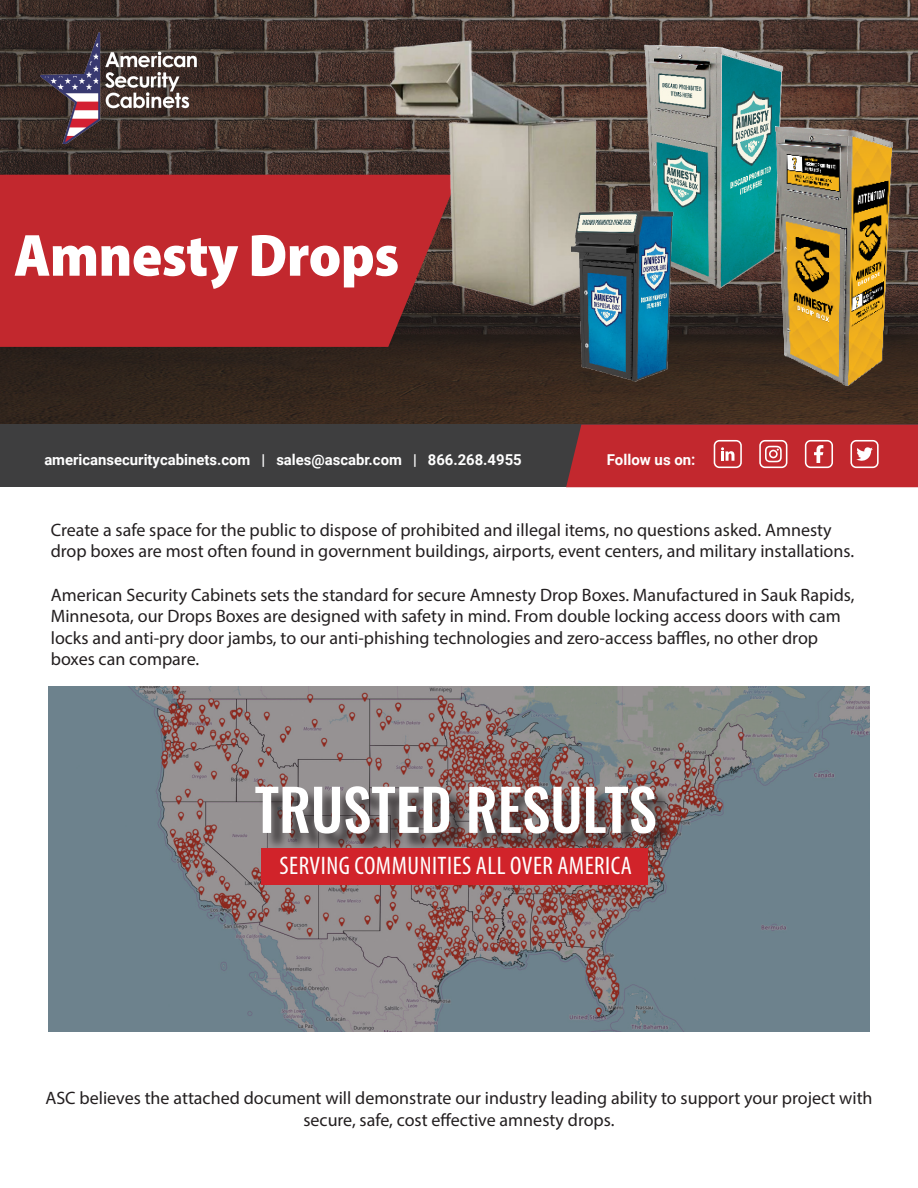
<style>
.page{position:relative;width:918px;height:1188px;background:#fff}
.page>*{position:absolute;margin:0;border:0;box-sizing:border-box;transform-origin:0 0}
.t1{font:900 semi-condensed 60px "Myriad Pro";letter-spacing:-.01em;color:#fff}
.t2{font:500 57px "Oswald";color:#fff}
.t3{font:condensed 25.5px "Myriad Pro";letter-spacing:.02em;color:#fff}
.t4{font:18px/21.6px "Myriad Pro";color:#231f20}
.t5{font:700 15px "Roboto";color:#fff}
</style>
<div class="page">
<img style="left:0;top:0;width:918px;height:425px">
<div style="left:0;top:425px;width:918px;height:62px;background:#3e3e3f"></div>
<div style="left:0;top:175px;width:459px;height:172px;background:#c2282e"></div>
<svg style="left:566px;top:425px;width:352px;height:62px;background:#c3373c"></svg>
<img style="left:637px;top:33px;width:153px;height:279px">
<img style="left:357px;top:36px;width:274px;height:273px">
<img style="left:572px;top:207px;width:105px;height:280px">
<img style="left:40px;top:33px;width:157px;height:111px">
<svg style="left:48px;top:687px;width:822px;height:345px;background:#7c8086"></svg>
<div style="left:258px;top:788px;width:416px;height:64px;background:#231f20;opacity:.75"></div>
<div style="left:261px;top:848px;width:387px;height:37px;background:#d1232a"></div>
<img style="left:775px;top:127px;width:118px;height:259px">
<p class="t1" style="left:14px;top:216px;width:387px">Amnesty Drops</p>
<p class="t5" style="left:44px;top:450px;width:479px">americansecuritycabinets.com | sales@ascabr.com | 866.268.4955</p>
<p class="t5" style="left:607px;top:450px;width:90px">Follow us on:</p>
<p class="t4" style="left:51px;top:519px;width:805px">Create a safe space for the public to dispose of prohibited and illegal items, no questions asked. Amnesty drop boxes are most often found in government buildings, airports, event centers, and military installations.</p>
<p class="t4" style="left:51px;top:584px;width:805px">American Security Cabinets sets the standard for secure Amnesty Drop Boxes. Manufactured in Sauk Rapids, Minnesota, our Drops Boxes are designed with safety in mind. From double locking access doors with cam locks and anti-pry door jambs, to our anti-phishing technologies and zero-access baffles, no other drop boxes can compare.</p>
<p class="t2" style="left:255px;top:780px;width:404px">TRUSTED RESULTS</p>
<p class="t3" style="left:279px;top:851px;width:354px">SERVING COMMUNITIES ALL OVER AMERICA</p>
<p class="t4" style="left:45px;top:1087px;width:829px">ASC believes the attached document will demonstrate our industry leading ability to support your project with</p>
<p class="t4" style="left:303px;top:1109px;width:313px">secure, safe, cost effective amnesty drops.</p>
</div>
